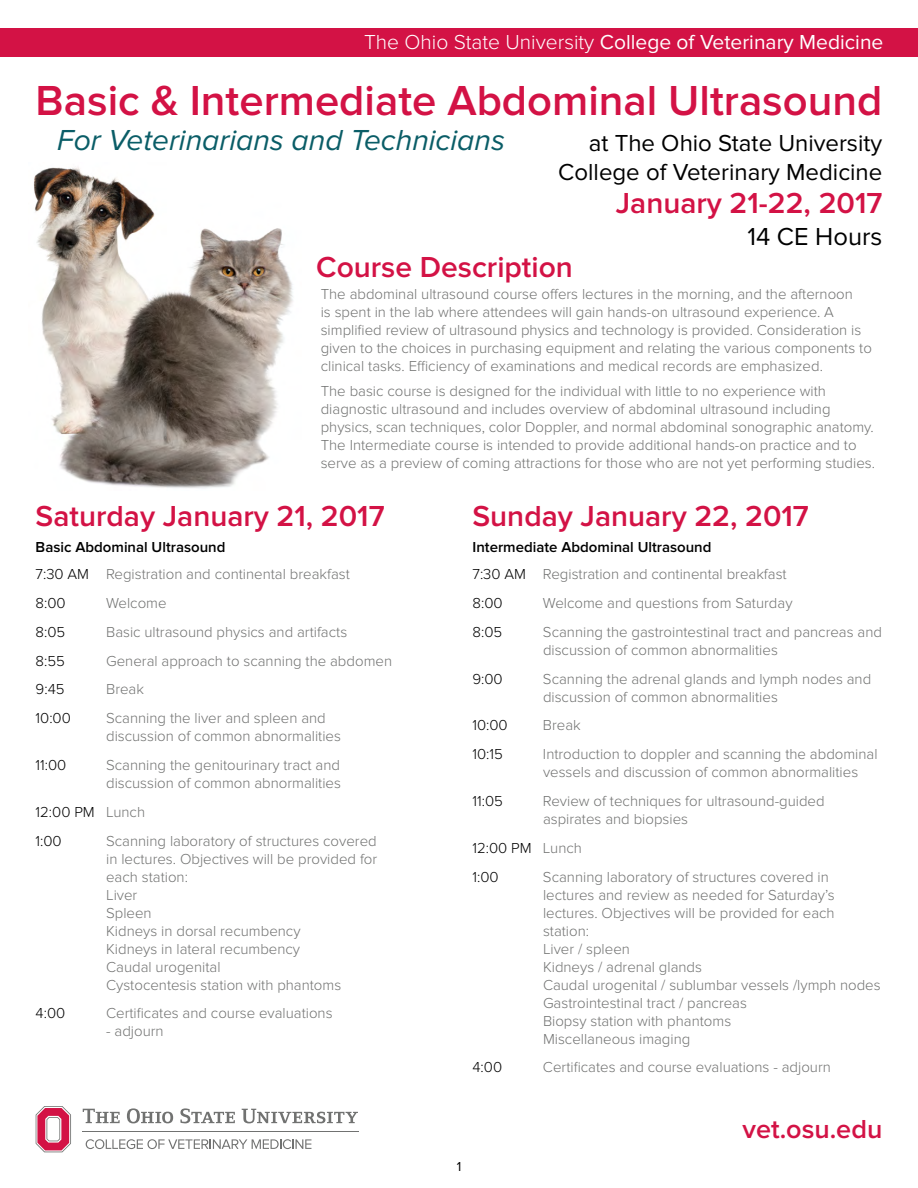
<style>
.page{position:relative;width:918px;height:1188px;background:#fff}
.page>*{position:absolute;margin:0;border:0;box-sizing:border-box;transform-origin:0 0}
.t1{font:600 43.5px "Proxima Nova";color:#d31245}
.t2{font:600 30px "Proxima Nova";color:#d31245}
.t3{font:italic 30px "Proxima Nova";color:#0a5d67}
.t4{font:600 27px "Proxima Nova";color:#d31245}
.t5{font:25.5px "Proxima Nova";color:#000}
.t6{font:24px "Proxima Nova";color:#000}
.t7{font:21px "Proxima Nova";color:#fff}
.text{font:300 15px/18px "Proxima Nova";color:#717271}
.text-2{font:300 15px "Proxima Nova";color:#000}
.t8{font:600 15px "Proxima Nova";color:#000}
.t9{font:13.5px "Proxima Nova";color:#000}
.s1{font-weight:300}
.s2{color:#000}
.s3{color:#717271}
</style>
<div class="page">
<div style="left:0;top:28px;width:918px;height:28px;background:#d31245"></div>
<img style="left:33px;top:167px;width:260px;height:322px">
<svg style="left:86px;top:1139px;width:225px;height:10px"></svg>
<svg style="left:36px;top:1106px;width:35px;height:46px"></svg>
<hr style="left:83px;top:1131px;width:276px;height:1px;background:#717271">
<svg style="left:83px;top:1109px;width:37px;height:14px"></svg>
<svg style="left:127px;top:1108px;width:46px;height:15px"></svg>
<svg style="left:180px;top:1108px;width:55px;height:15px"></svg>
<svg style="left:242px;top:1109px;width:116px;height:14px"></svg>
<p class="t7" style="left:364px;top:30px;width:521px"><span class="s1">The Ohio State University</span> College of Veterinary Medicine</p>
<p class="t1" style="left:36px;top:76px;width:848px">Basic &amp; Intermediate Abdominal Ultrasound</p>
<p class="t3" style="left:57px;top:124px;width:449px">For Veterinarians and Technicians</p>
<p class="t6" style="left:589px;top:129px;width:295px">at The Ohio State University</p>
<p class="t6" style="left:558px;top:158px;width:326px">College of Veterinary Medicine</p>
<p class="t2" style="left:616px;top:186px;width:268px">January 21-22, 2017</p>
<p class="t5" style="left:748px;top:222px;width:136px">14 CE Hours</p>
<p class="t2" style="left:316px;top:249px;width:258px">Course Description</p>
<p class="text" style="left:321px;top:285px;width:553px">The abdominal ultrasound course offers lectures in the morning, and the afternoon<br>is spent in the lab where attendees will gain hands-on ultrasound experience. A simplified review of ultrasound physics and technology is provided. Consideration is given to the choices in purchasing equipment and relating the various components to clinical tasks. Efficiency of examinations and medical records are emphasized.</p>
<p class="text" style="left:321px;top:382px;width:556px">The basic course is designed for the individual with little to no experience with diagnostic ultrasound and includes overview of abdominal ultrasound including physics, scan techniques, color Doppler, and normal abdominal sonographic anatomy.<br>The Intermediate course is intended to provide additional hands-on practice and to serve as a preview of coming attractions for those who are not yet performing studies.</p>
<p class="t2" style="left:36px;top:499px;width:351px">Saturday January 21, 2017</p>
<p class="t2" style="left:472px;top:499px;width:338px">Sunday January 22, 2017</p>
<p class="t8" style="left:36px;top:538px;width:191px">Basic Abdominal Ultrasound</p>
<p class="t8" style="left:472px;top:538px;width:241px">Intermediate Abdominal Ultrasound</p>
<p class="text" style="left:36px;top:565px;width:316px"><span class="s2">7:30 AM</span> Registration and continental breakfast</p>
<p class="text-2" style="left:36px;top:594px;width:32px">8:00</p>
<p class="text" style="left:106px;top:594px;width:62px">Welcome</p>
<p class="text-2" style="left:36px;top:623px;width:31px">8:05</p>
<p class="text" style="left:106px;top:623px;width:243px">Basic ultrasound physics and artifacts</p>
<p class="text-2" style="left:36px;top:652px;width:31px">8:55</p>
<p class="text" style="left:106px;top:652px;width:287px">General approach to scanning the abdomen</p>
<p class="text-2" style="left:36px;top:681px;width:30px">9:45</p>
<p class="text" style="left:106px;top:681px;width:39px">Break</p>
<p class="text-2" style="left:36px;top:710px;width:37px">10:00</p>
<p class="text" style="left:106px;top:709px;width:236px">Scanning the liver and spleen and discussion of common abnormalities</p>
<p class="text-2" style="left:36px;top:756px;width:32px">11:00</p>
<p class="text" style="left:106px;top:756px;width:236px">Scanning the genitourinary tract and discussion of common abnormalities</p>
<p class="text-2" style="left:36px;top:803px;width:111px">12:00 PM <span class="s3">Lunch</span></p>
<p class="text-2" style="left:36px;top:832px;width:28px">1:00</p>
<p class="text" style="left:106px;top:832px;width:273px">Scanning laboratory of structures covered in lectures. Objectives will be provided for each station:<br>Liver<br>Spleen<br>Kidneys in dorsal recumbency<br>Kidneys in lateral recumbency<br>Caudal urogenital<br>Cystocentesis station with phantoms</p>
<p class="text-2" style="left:36px;top:1005px;width:31px">4:00</p>
<p class="text" style="left:106px;top:1005px;width:228px">Certificates and course evaluations</p>
<p class="text" style="left:106px;top:1023px;width:59px">- adjourn</p>
<p class="text" style="left:472px;top:565px;width:316px"><span class="s2">7:30 AM</span> Registration and continental breakfast</p>
<p class="text-2" style="left:472px;top:594px;width:32px">8:00</p>
<p class="text" style="left:543px;top:594px;width:251px">Welcome and questions from Saturday</p>
<p class="text-2" style="left:472px;top:623px;width:31px">8:05</p>
<p class="text" style="left:543px;top:623px;width:340px">Scanning the gastrointestinal tract and pancreas and discussion of common abnormalities</p>
<p class="text-2" style="left:472px;top:670px;width:32px">9:00</p>
<p class="text" style="left:543px;top:670px;width:330px">Scanning the adrenal glands and lymph nodes and discussion of common abnormalities</p>
<p class="text-2" style="left:472px;top:717px;width:37px">10:00</p>
<p class="text" style="left:543px;top:717px;width:39px">Break</p>
<p class="text-2" style="left:472px;top:746px;width:32px">10:15</p>
<p class="text" style="left:543px;top:745px;width:336px">Introduction to doppler and scanning the abdominal vessels and discussion of common abnormalities</p>
<p class="text-2" style="left:472px;top:792px;width:32px">11:05</p>
<p class="text" style="left:543px;top:792px;width:283px">Review of techniques for ultrasound-guided aspirates and biopsies</p>
<p class="text-2" style="left:472px;top:839px;width:111px">12:00 PM <span class="s3">Lunch</span></p>
<p class="text-2" style="left:472px;top:868px;width:28px">1:00</p>
<p class="text" style="left:543px;top:868px;width:339px">Scanning laboratory of structures covered in lectures and review as needed for Saturday’s lectures. Objectives will be provided for each station:<br>Liver / spleen<br>Kidneys / adrenal glands<br>Caudal urogenital / sublumbar vessels /lymph nodes<br>Gastrointestinal tract / pancreas<br>Biopsy station with phantoms<br>Miscellaneous imaging</p>
<p class="text-2" style="left:472px;top:1059px;width:31px">4:00</p>
<p class="text" style="left:543px;top:1059px;width:289px">Certificates and course evaluations - adjourn</p>
<p class="t9" style="left:457px;top:1158px;width:6px">1</p>
<p class="t4" style="left:743px;top:1114px;width:141px">vet.osu.edu</p>
</div>
